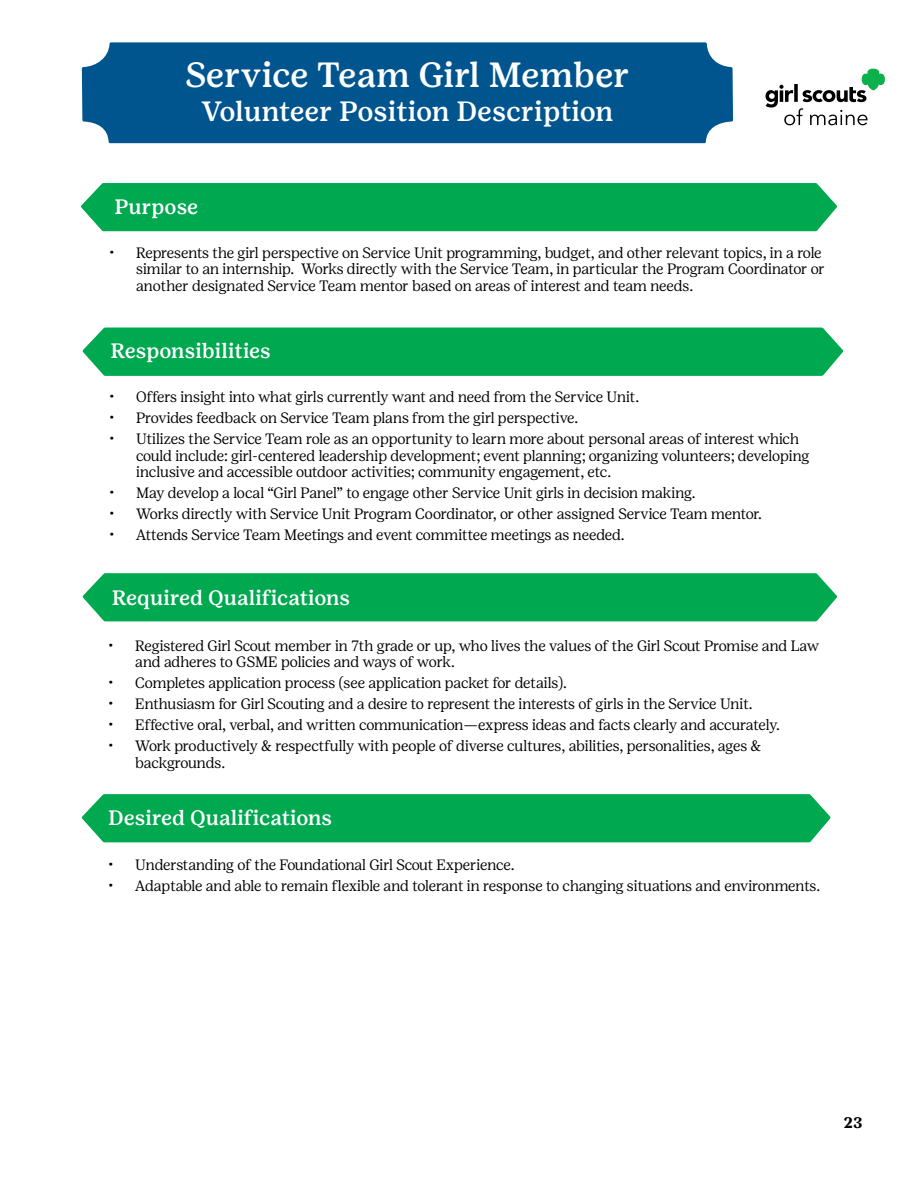
<style>
.page{position:relative;width:918px;height:1188px;background:#fff}
.page>*{position:absolute;margin:0;border:0;box-sizing:border-box;transform-origin:0 0}
.t1{font:500 34.95px "Girl Scout Text";color:#fff}
.t2{font:500 27.9px "Girl Scout Text";color:#fff}
.t3{font:500 20.85px "Girl Scout Text";color:#fff}
.t4{font:700 15.3px "Girl Scout Text";color:#000}
.t5{font:300 15px/16.5px "Girl Scout Display";color:#000}
</style>
<div class="page">
<div style="left:82px;top:42px;width:651px;height:101px;background:#00558f"></div>
<svg style="left:765px;top:69px;width:120px;height:56px"></svg>
<div style="left:82px;top:794px;width:749px;height:48px;background:#00a850"></div>
<div style="left:83px;top:573px;width:754px;height:48px;background:#00a850"></div>
<div style="left:83px;top:328px;width:760px;height:48px;background:#00a850"></div>
<div style="left:81px;top:183px;width:756px;height:48px;background:#00a850"></div>
<h1 class="t1" style="left:185px;top:54px;width:446px">Service Team Girl Member</h1>
<h2 class="t2" style="left:201px;top:94px;width:414px">Volunteer Position Description</h2>
<h3 class="t3" style="left:114px;top:194px;width:86px">Purpose</h3>
<p class="t5" style="left:136px;top:244px;width:690px;text-indent:-27px">• Represents the girl perspective on Service Unit programming, budget, and other relevant topics, in a role similar to an internship. Works directly with the Service Team, in particular the Program Coordinator or another designated Service Team mentor based on areas of interest and team needs.</p>
<h3 class="t3" style="left:111px;top:339px;width:162px">Responsibilities</h3>
<p class="t5" style="left:109px;top:389px;width:531px">• Offers insight into what girls currently want and need from the Service Unit.</p>
<p class="t5" style="left:109px;top:410px;width:471px">• Provides feedback on Service Team plans from the girl perspective.</p>
<p class="t5" style="left:136px;top:431px;width:675px;text-indent:-27px">• Utilizes the Service Team role as an opportunity to learn more about personal areas of interest which could include: girl-centered leadership development; event planning; organizing volunteers; developing inclusive and accessible outdoor activities; community engagement, etc.</p>
<p class="t5" style="left:109px;top:485px;width:588px">• May develop a local “Girl Panel” to engage other Service Unit girls in decision making.</p>
<p class="t5" style="left:109px;top:506px;width:654px">• Works directly with Service Unit Program Coordinator, or other assigned Service Team mentor.</p>
<p class="t5" style="left:109px;top:527px;width:517px">• Attends Service Team Meetings and event committee meetings as needed.</p>
<h3 class="t3" style="left:112px;top:586px;width:240px">Required Qualifications</h3>
<p class="t5" style="left:135px;top:637px;width:685px;text-indent:-27px">• Registered Girl Scout member in 7th grade or up, who lives the values of the Girl Scout Promise and Law and adheres to GSME policies and ways of work.</p>
<p class="t5" style="left:108px;top:675px;width:460px">• Completes application process (see application packet for details).</p>
<p class="t5" style="left:108px;top:696px;width:646px">• Enthusiasm for Girl Scouting and a desire to represent the interests of girls in the Service Unit.</p>
<p class="t5" style="left:108px;top:717px;width:673px">• Effective oral, verbal, and written communication—express ideas and facts clearly and accurately.</p>
<p class="t5" style="left:135px;top:738px;width:628px;text-indent:-27px">• Work productively &amp; respectfully with people of diverse cultures, abilities, personalities, ages &amp; backgrounds.</p>
<h3 class="t3" style="left:108px;top:805px;width:225px">Desired Qualifications</h3>
<p class="t5" style="left:108px;top:856px;width:408px">• Understanding of the Foundational Girl Scout Experience.</p>
<p class="t5" style="left:108px;top:877px;width:713px">• Adaptable and able to remain flexible and tolerant in response to changing situations and environments.</p>
<p class="t4" style="left:843px;top:1113px;width:21px">23</p>
</div>
